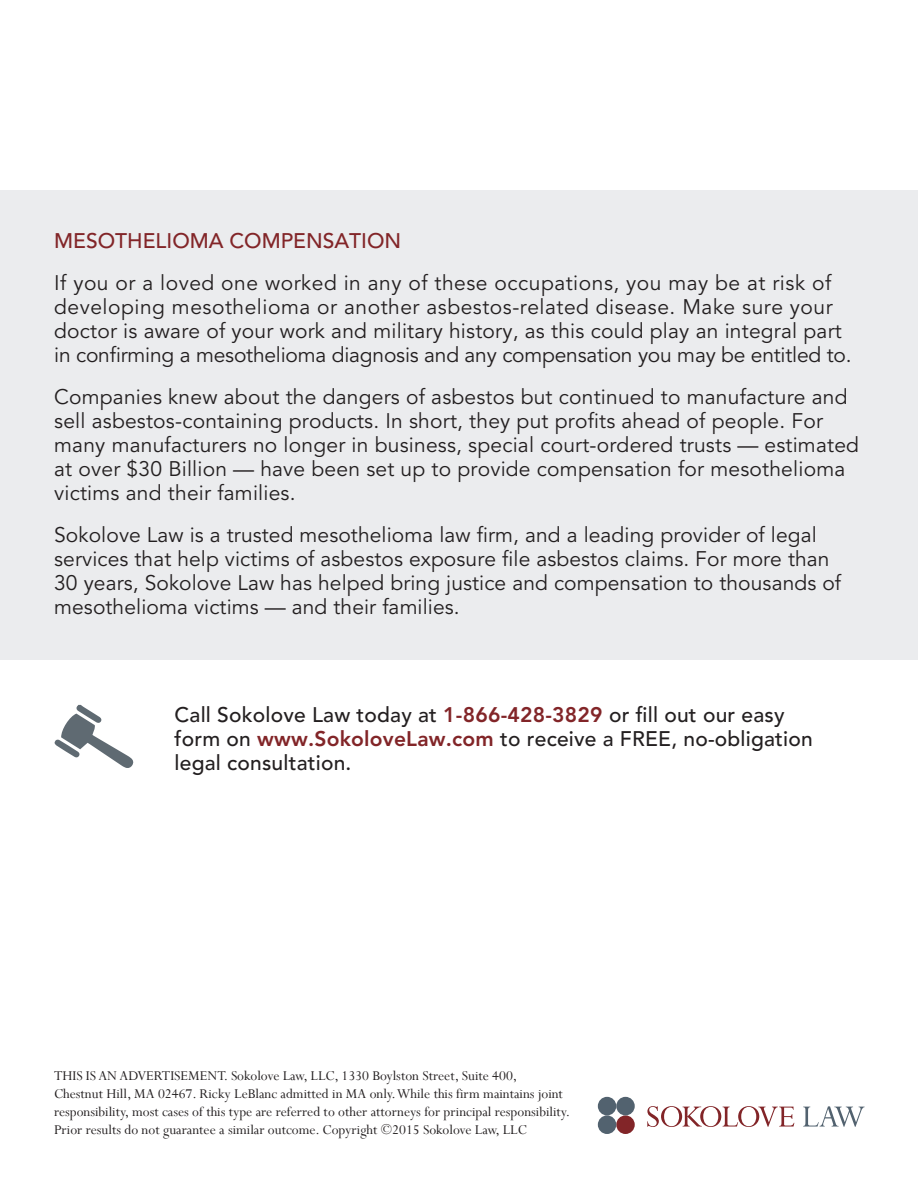
<style>
.page{position:relative;width:918px;height:1188px;background:#fff}
.page>*{position:absolute;margin:0;border:0;box-sizing:border-box;transform-origin:0 0}
.t1{font:21px/24px "Avenir";letter-spacing:.01em;color:#231f20}
.t2{font:500 21px/24px "Avenir";letter-spacing:.01em;color:#231f20}
.t3{font:500 21px "Avenir";color:#822528}
.t4{font:15px/18px "Perpetua";color:#231f20}
.s1{font-weight:800;color:#822528}
</style>
<div class="page">
<div style="left:616px;top:1115px;width:19px;height:19px;background:#822528;border-radius:50%"></div>
<div style="left:616px;top:1097px;width:19px;height:18px;background:#52626f;border-radius:50%"></div>
<div style="left:598px;top:1115px;width:18px;height:19px;background:#52626f;border-radius:50%"></div>
<div style="left:598px;top:1097px;width:18px;height:18px;background:#52626f;border-radius:50%"></div>
<svg style="left:647px;top:1106px;width:147px;height:21px"></svg>
<svg style="left:803px;top:1106px;width:62px;height:21px"></svg>
<div style="left:0;top:190px;width:918px;height:470px;background:#ebecee"></div>
<svg style="left:55px;top:705px;width:79px;height:63px"></svg>
<p class="t3" style="left:54px;top:229px;width:349px">MESOTHELIOMA COMPENSATION</p>
<p class="t1" style="left:54px;top:272px;width:799px">If you or a loved one worked in any of these occupations, you may be at risk of developing mesothelioma or another asbestos-related disease. Make sure your doctor is aware of your work and military history, as this could play an integral part in confirming a mesothelioma diagnosis and any compensation you may be entitled to.</p>
<p class="t1" style="left:54px;top:386px;width:806px">Companies knew about the dangers of asbestos but continued to manufacture and sell asbestos-containing products. In short, they put profits ahead of people. For many manufacturers no longer in business, special court-ordered trusts — estimated at over $30 Billion — have been set up to provide compensation for mesothelioma victims and their families.</p>
<p class="t1" style="left:54px;top:524px;width:788px">Sokolove Law is a trusted mesothelioma law firm, and a leading provider of legal services that help victims of asbestos exposure file asbestos claims. For more than 30 years, Sokolove Law has helped bring justice and compensation to thousands of mesothelioma victims — and their families.</p>
<p class="t2" style="left:175px;top:703px;width:640px">Call Sokolove Law today at <span class="s1">1-866-428-3829</span> or fill out our easy form on <span class="s1">www.SokoloveLaw.com</span> to receive a FREE, no-obligation legal consultation.</p>
<p class="t4" style="left:54px;top:1066px;width:518px">THIS IS AN ADVERTISEMENT. Sokolove Law, LLC, 1330 Boylston Street, Suite 400, Chestnut Hill, MA 02467. Ricky LeBlanc admitted in MA only. While this firm maintains joint responsibility, most cases of this type are referred to other attorneys for principal responsibility.<br>Prior results do not guarantee a similar outcome. Copyright ©2015 Sokolove Law, LLC</p>
</div>
